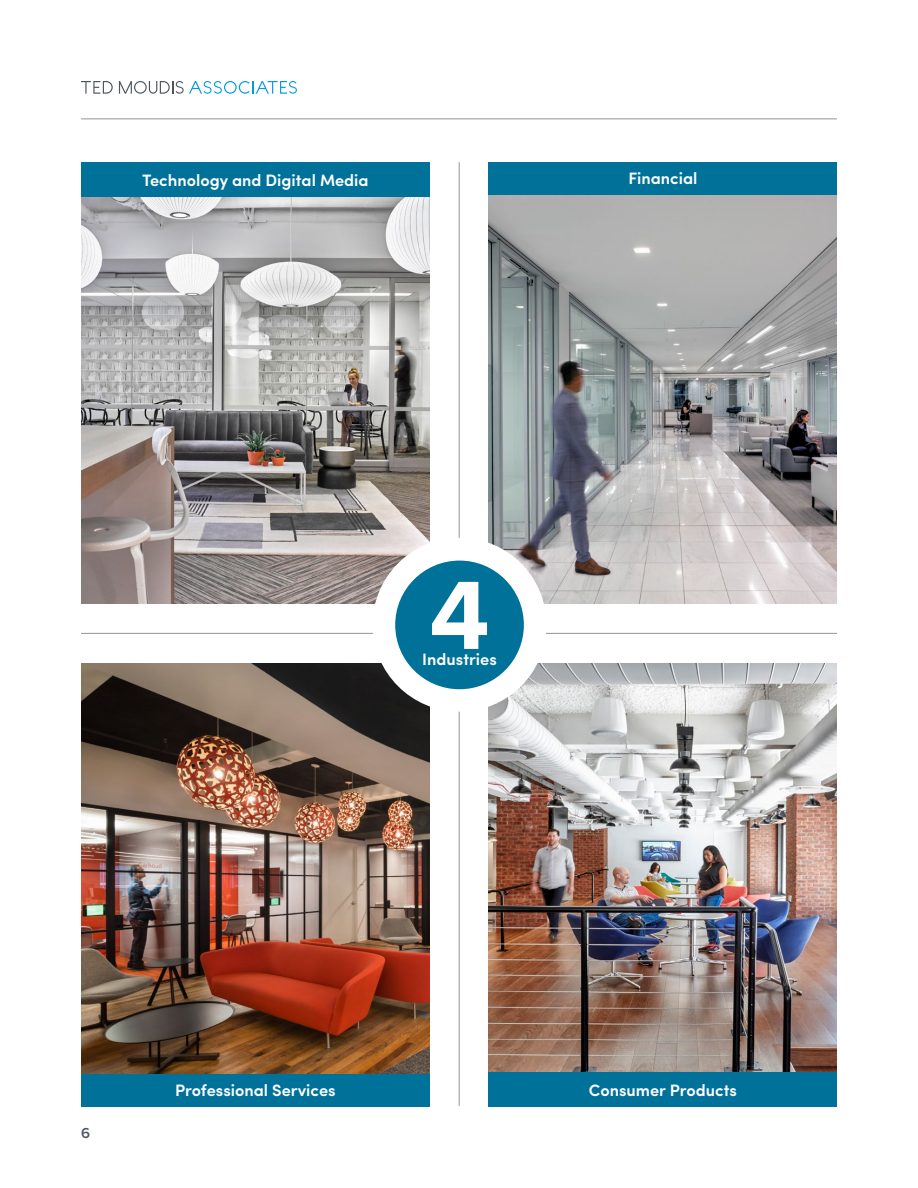
<style>
.page{position:relative;width:918px;height:1188px;background:#fff}
.page>*{position:absolute;margin:0;border:0;box-sizing:border-box;transform-origin:0 0}
.Scope_of_Services_bu{font:700 100.5px "Proxima Nova";color:#fff}
.Scope_of_Services_bu-2{font:600 16.5px "Sofia Pro";color:#fff}
.t1{font:600 15px "Proxima Nova";color:#4c5760}
</style>
<div class="page">
<hr style="left:81px;top:118px;width:756px;height:1px;background:#939598">
<svg style="left:81px;top:81px;width:32px;height:13px"></svg>
<svg style="left:119px;top:81px;width:178px;height:13px"></svg>
<hr style="left:81px;top:633px;width:756px;height:1px;background:#939598">
<hr style="left:459px;top:162px;width:1px;height:944px;background:#939598">
<img style="left:489px;top:195px;width:348px;height:408px">
<div style="left:489px;top:162px;width:348px;height:33px;background:#007199"></div>
<img style="left:489px;top:663px;width:348px;height:410px">
<div style="left:489px;top:1073px;width:348px;height:34px;background:#007199"></div>
<img style="left:81px;top:664px;width:348px;height:410px">
<div style="left:81px;top:1074px;width:348px;height:33px;background:#007199"></div>
<img style="left:81px;top:197px;width:348px;height:406px">
<div style="left:81px;top:162px;width:348px;height:35px;background:#007199"></div>
<div style="left:373px;top:538px;width:173px;height:174px;background:#fff;border-radius:50%"></div>
<div style="left:395px;top:561px;width:129px;height:128px;background:#007199;border-radius:50%"></div>
<p class="Scope_of_Services_bu-2" style="left:142px;top:167px;width:228px">Technology and Digital Media</p>
<p class="Scope_of_Services_bu-2" style="left:628px;top:166px;width:71px">Financial</p>
<p class="Scope_of_Services_bu" style="left:430px;top:558px;width:61px">4</p>
<p class="Scope_of_Services_bu-2" style="left:422px;top:647px;width:76px">Industries</p>
<p class="t1" style="left:81px;top:1124px;width:11px">6</p>
<p class="Scope_of_Services_bu-2" style="left:175px;top:1078px;width:162px">Professional Services</p>
<p class="Scope_of_Services_bu-2" style="left:589px;top:1077px;width:150px">Consumer Products</p>
</div>
